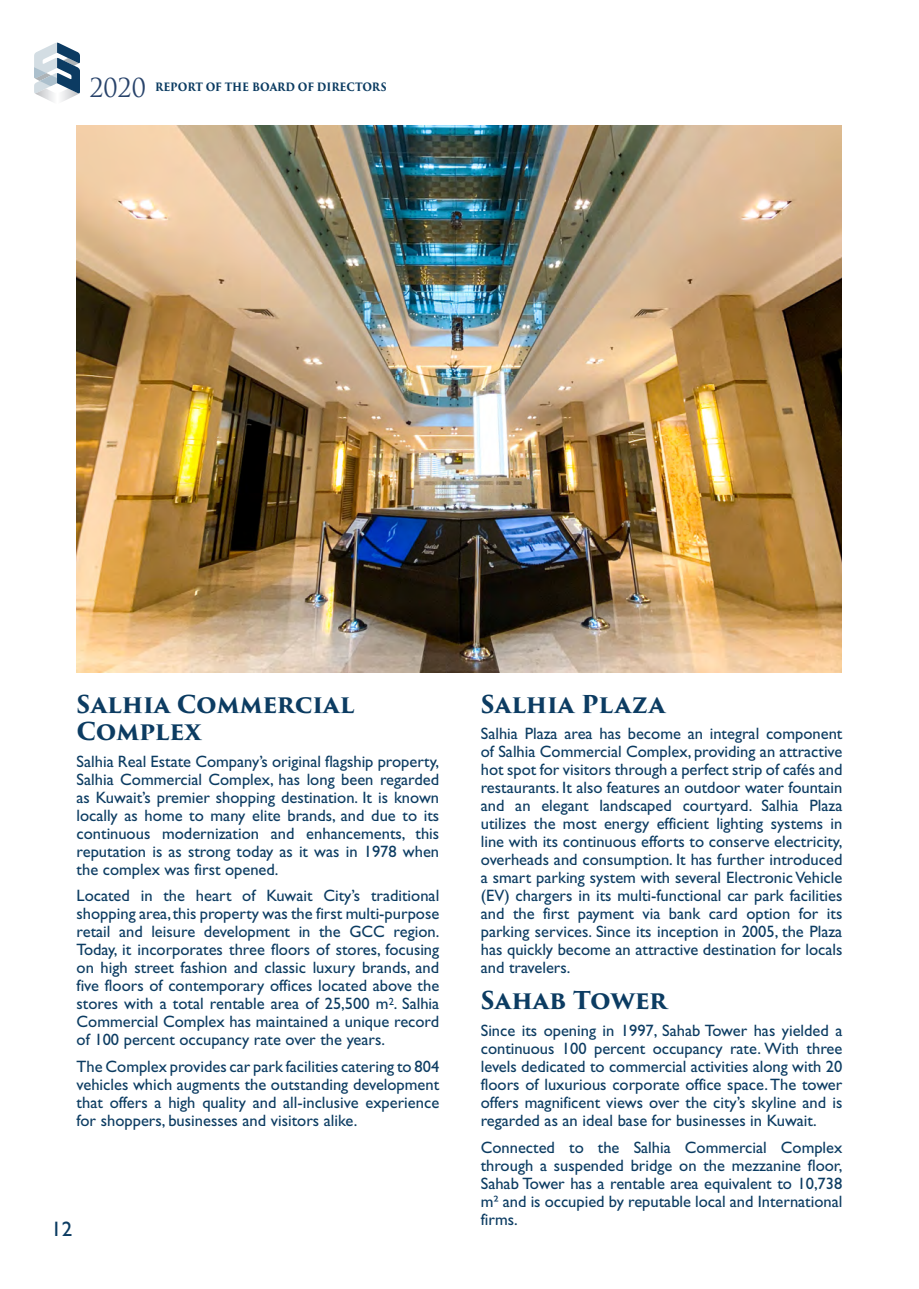
<style>
.page{position:relative;width:919px;height:1289px;background:#fff}
.page>*{position:absolute;margin:0;border:0;box-sizing:border-box;transform-origin:0 0}
.t1{font:25.5px "Trajan Pro";color:#28436b}
.U1{font:700 24px/27.6px "Trajan Pro 3";letter-spacing:-.005em;color:#0c3c62}
.t2{font:21px "Gill Sans Std";color:#0c3c62}
.U1-2{font:16.5px/18px "Gill Sans Std";color:#0c3c62;text-align:justify}
.t3{font:700 11.25px "Trajan Pro 3";letter-spacing:-.005em;color:#0c3c62;scale:.91 1}
</style>
<div class="page">
<svg style="left:34px;top:43px;width:46px;height:59px"></svg>
<img style="left:77px;top:125px;width:764px;height:547px">
<p class="t1" style="left:89px;top:71px;width:58px">2020</p>
<p class="t3" style="left:155px;top:78px;width:256px">REPORT OF THE BOARD OF DIRECTORS</p>
<p class="U1" style="left:77px;top:690px;width:279px">Salhia Commercial<br>Complex</p>
<p class="U1-2" style="left:77px;top:752px;width:364px">Salhia Real Estate Company’s original flagship property, Salhia Commercial Complex, has long been regarded as Kuwait’s premier shopping destination. It is known locally as home to many elite brands, and due to its continuous modernization and enhancements, this reputation is as strong today as it was in 1978 when the complex was first opened.</p>
<p class="U1-2" style="left:77px;top:887px;width:364px">Located in the heart of Kuwait City’s traditional shopping area, this property was the first multi-purpose retail and leisure development in the GCC region.<br>Today, it incorporates three floors of stores, focusing on high street fashion and classic luxury brands, and five floors of contemporary offices located above the stores with a total rentable area of 25,500 m<sup>2</sup>. Salhia Commercial Complex has maintained a unique record of 100 percent occupancy rate over the years.</p>
<p class="U1-2" style="left:77px;top:1057px;width:364px">The Complex provides car park facilities catering to 804 vehicles which augments the outstanding development that offers a high quality and all-inclusive experience for shoppers, businesses and visitors alike.</p>
<p class="t2" style="left:51px;top:1216px;width:22px">12</p>
<p class="U1" style="left:480px;top:690px;width:186px">Salhia Plaza</p>
<p class="U1-2" style="left:480px;top:724px;width:363px">Salhia Plaza area has become an integral component of Salhia Commercial Complex, providing an attractive hot spot for visitors through a perfect strip of cafés and restaurants. It also features an outdoor water fountain and an elegant landscaped courtyard. Salhia Plaza utilizes the most energy efficient lighting systems in line with its continuous efforts to conserve electricity, overheads and consumption. It has further introduced a smart parking system with several Electronic Vehicle (EV) chargers in its multi-functional car park facilities and the first payment via bank card option for its parking services. Since its inception in 2005, the Plaza has quickly become an attractive destination for locals and travelers.</p>
<p class="U1" style="left:480px;top:987px;width:188px">Sahab Tower</p>
<p class="U1-2" style="left:480px;top:1021px;width:363px">Since its opening in 1997, Sahab Tower has yielded a continuous 100 percent occupancy rate. With three levels dedicated to commercial activities along with 20 floors of luxurious corporate office space. The tower offers magnificent views over the city’s skyline and is regarded as an ideal base for businesses in Kuwait.</p>
<p class="U1-2" style="left:480px;top:1138px;width:363px">Connected to the Salhia Commercial Complex through a suspended bridge on the mezzanine floor, Sahab Tower has a rentable area equivalent to 10,738 m² and is occupied by reputable local and International firms.</p>
</div>
